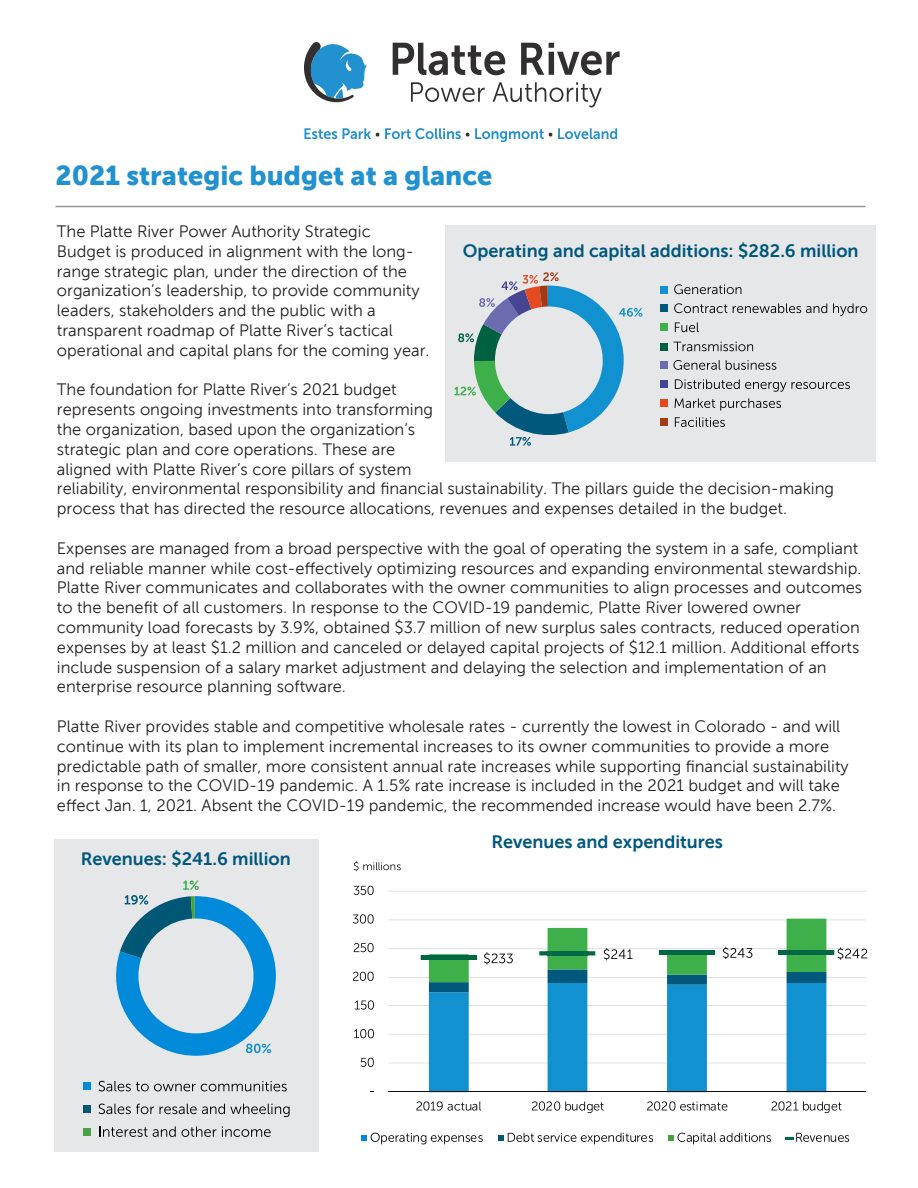
<style>
.page{position:relative;width:918px;height:1188px;background:#fff}
.page>*{position:absolute;margin:0;border:0;box-sizing:border-box;transform-origin:0 0}
.t1{font:27px "Museo Sans 900";color:#2291d0}
.t2{font:18px "Museo Sans 700";color:#00577d}
.t3{font:16.5px/19.8px "Museo Sans 300";color:#231f20}
</style>
<div class="page">
<div style="left:446px;top:225px;width:430px;height:237px;background:#e6e7e9"></div>
<div style="left:54px;top:839px;width:265px;height:312px;background:#e6e7e9"></div>
<svg style="left:393px;top:43px;width:112px;height:32px"></svg>
<svg style="left:521px;top:43px;width:99px;height:32px"></svg>
<svg style="left:411px;top:82px;width:74px;height:20px"></svg>
<svg style="left:493px;top:82px;width:109px;height:25px"></svg>
<svg style="left:304px;top:42px;width:62px;height:60px"></svg>
<svg style="left:304px;top:128px;width:33px;height:11px"></svg>
<svg style="left:343px;top:128px;width:36px;height:11px"></svg>
<svg style="left:385px;top:128px;width:84px;height:11px"></svg>
<svg style="left:475px;top:128px;width:77px;height:14px"></svg>
<svg style="left:558px;top:128px;width:59px;height:11px"></svg>
<hr style="left:56px;top:206px;width:810px;height:1px;background:#939598">
<div style="left:83px;top:1082px;width:8px;height:8px;background:#008ad9"></div>
<div style="left:83px;top:1105px;width:8px;height:8px;background:#005775"></div>
<div style="left:83px;top:1128px;width:8px;height:7px;background:#47a340"></div>
<svg style="left:99px;top:1081px;width:188px;height:10px"></svg>
<svg style="left:99px;top:1104px;width:55px;height:10px"></svg>
<svg style="left:160px;top:1104px;width:130px;height:13px"></svg>
<svg style="left:99px;top:1126px;width:77px;height:11px"></svg>
<svg style="left:182px;top:1126px;width:34px;height:11px"></svg>
<svg style="left:222px;top:1126px;width:49px;height:11px"></svg>
<svg style="left:116px;top:880px;width:160px;height:176px"></svg>
<div style="left:661px;top:286px;width:7px;height:7px;background:#1291d1"></div>
<svg style="left:674px;top:284px;width:67px;height:10px"></svg>
<div style="left:661px;top:305px;width:7px;height:7px;background:#00597d"></div>
<svg style="left:674px;top:303px;width:153px;height:10px"></svg>
<svg style="left:833px;top:303px;width:34px;height:13px"></svg>
<div style="left:661px;top:324px;width:7px;height:7px;background:#3db04a"></div>
<svg style="left:675px;top:322px;width:24px;height:10px"></svg>
<div style="left:661px;top:343px;width:7px;height:7px;background:#006140"></div>
<svg style="left:673px;top:360px;width:103px;height:10px"></svg>
<div style="left:661px;top:361px;width:7px;height:8px;background:#6b6bb0"></div>
<svg style="left:674px;top:342px;width:79px;height:9px"></svg>
<div style="left:661px;top:381px;width:7px;height:7px;background:#454594"></div>
<svg style="left:675px;top:379px;width:175px;height:13px"></svg>
<div style="left:661px;top:399px;width:7px;height:8px;background:#e64a21"></div>
<svg style="left:675px;top:398px;width:106px;height:13px"></svg>
<div style="left:661px;top:418px;width:7px;height:8px;background:#a13b17"></div>
<svg style="left:675px;top:417px;width:50px;height:10px"></svg>
<svg style="left:454px;top:272px;width:189px;height:174px"></svg>
<hr style="left:389px;top:1063px;width:477px;height:1px;background:#dbdbdb">
<hr style="left:389px;top:1034px;width:477px;height:1px;background:#dbdbdb">
<hr style="left:389px;top:1005px;width:477px;height:1px;background:#dbdbdb">
<hr style="left:389px;top:977px;width:477px;height:1px;background:#dbdbdb">
<hr style="left:389px;top:948px;width:477px;height:1px;background:#dbdbdb">
<hr style="left:389px;top:919px;width:477px;height:1px;background:#dbdbdb">
<hr style="left:389px;top:891px;width:477px;height:1px;background:#dbdbdb">
<hr style="left:389px;top:1091px;width:477px;height:1px;background:#0d0d0d">
<img style="left:421px;top:955px;width:8px;height:5px">
<img style="left:826px;top:950px;width:8px;height:5px">
<svg style="left:429px;top:919px;width:397px;height:172px"></svg>
<svg style="left:838px;top:947px;width:29px;height:13px"></svg>
<svg style="left:361px;top:1058px;width:13px;height:9px"></svg>
<svg style="left:354px;top:1029px;width:20px;height:9px"></svg>
<svg style="left:355px;top:1000px;width:19px;height:10px"></svg>
<svg style="left:353px;top:972px;width:21px;height:9px"></svg>
<svg style="left:354px;top:943px;width:20px;height:9px"></svg>
<svg style="left:353px;top:914px;width:21px;height:10px"></svg>
<svg style="left:354px;top:886px;width:20px;height:9px"></svg>
<svg style="left:416px;top:1101px;width:65px;height:10px"></svg>
<svg style="left:532px;top:1101px;width:72px;height:12px"></svg>
<svg style="left:647px;top:1101px;width:80px;height:10px"></svg>
<svg style="left:771px;top:1101px;width:71px;height:12px"></svg>
<svg style="left:354px;top:861px;width:47px;height:10px"></svg>
<svg style="left:361px;top:1133px;width:122px;height:11px"></svg>
<svg style="left:498px;top:1133px;width:155px;height:11px"></svg>
<svg style="left:668px;top:1133px;width:103px;height:11px"></svg>
<svg style="left:785px;top:1133px;width:64px;height:9px"></svg>
<p class="t1" style="left:56px;top:160px;width:439px">2021 strategic budget at a glance</p>
<p class="t3" style="left:57px;top:222px;width:374px">The Platte River Power Authority Strategic<br>Budget is produced in alignment with the long&shy;range strategic plan, under the direction of the organization’s leadership, to provide community leaders, stakeholders and the public with a transparent roadmap of Platte River’s tactical operational and capital plans for the coming year.</p>
<p class="t3" style="left:57px;top:380px;width:779px">The foundation for Platte River’s 2021 budget<br>represents ongoing investments into transforming<br>the organization, based upon the organization’s<br>strategic plan and core operations. These are<br>aligned with Platte River’s core pillars of system<br>reliability, environmental responsibility and financial sustainability. The pillars guide the decision-making process that has directed the resource allocations, revenues and expenses detailed in the budget.</p>
<p class="t3" style="left:57px;top:538px;width:807px">Expenses are managed from a broad perspective with the goal of operating the system in a safe, compliant and reliable manner while cost-effectively optimizing resources and expanding environmental stewardship.<br>Platte River communicates and collaborates with the owner communities to align processes and outcomes to the benefit of all customers. In response to the COVID-19 pandemic, Platte River lowered owner community load forecasts by 3.9%, obtained $3.7 million of new surplus sales contracts, reduced operation expenses by at least $1.2 million and canceled or delayed capital projects of $12.1 million. Additional efforts include suspension of a salary market adjustment and delaying the selection and implementation of an enterprise resource planning software.</p>
<p class="t3" style="left:57px;top:717px;width:793px">Platte River provides stable and competitive wholesale rates - currently the lowest in Colorado - and will continue with its plan to implement incremental increases to its owner communities to provide a more predictable path of smaller, more consistent annual rate increases while supporting financial sustainability in response to the COVID-19 pandemic. A 1.5% rate increase is included in the 2021 budget and will take effect Jan. 1, 2021. Absent the COVID-19 pandemic, the recommended increase would have been 2.7%.</p>
<p class="t2" style="left:463px;top:241px;width:397px">Operating and capital additions: $282.6 million</p>
<p class="t2" style="left:81px;top:849px;width:212px">Revenues: $241.6 million</p>
<p class="t2" style="left:491px;top:832px;width:233px">Revenues and expenditures</p>
</div>
